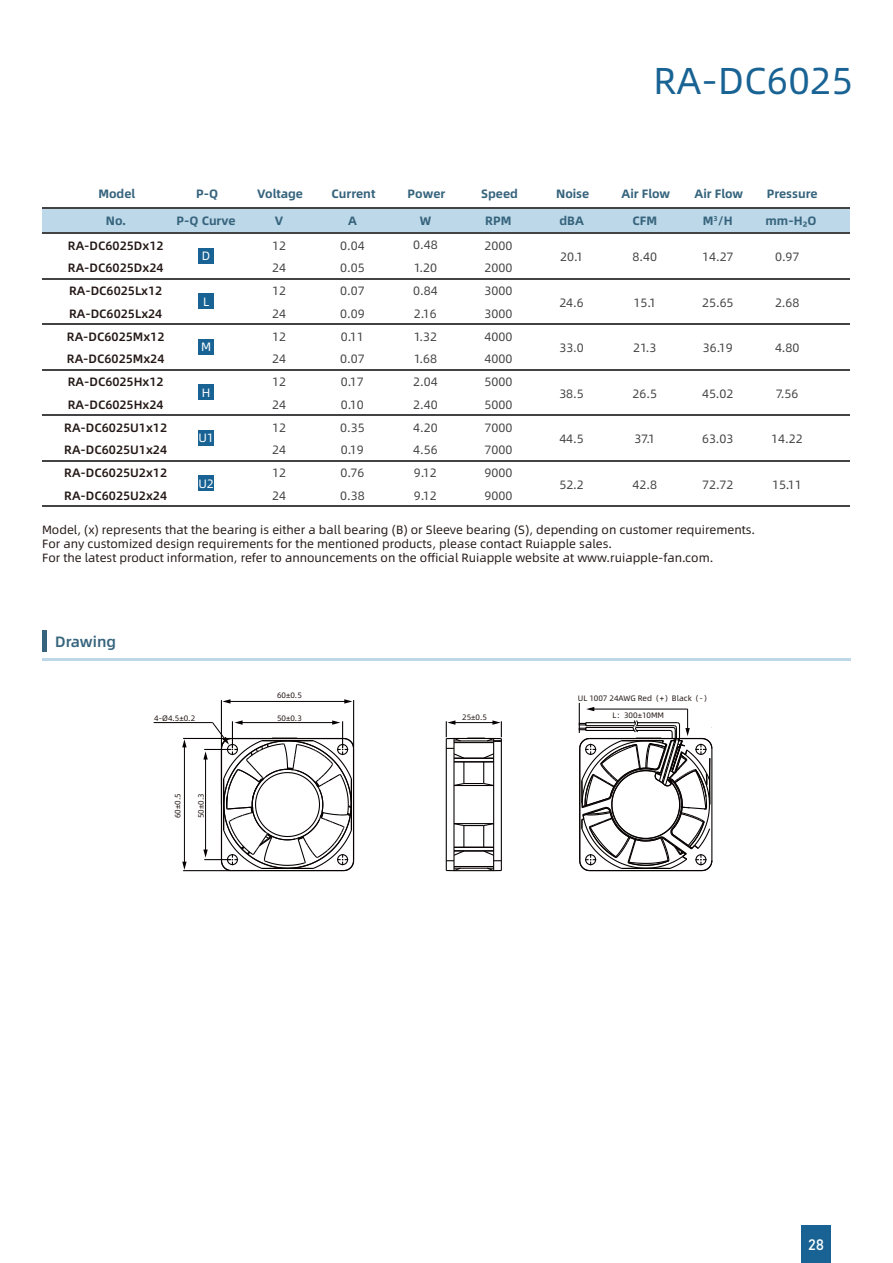
<style>
.page{position:relative;width:893px;height:1263px;background:#fff}
.page>*{position:absolute;margin:0;border:0;box-sizing:border-box;transform-origin:0 0}
.t1{font:37.5px "Alibaba Pu Hui Ti";color:#196394}
.t2{font:500 15px "Alibaba Pu Hui Ti";color:#36647d}
.t3{font:15px "Bahnschrift";color:#fff}
.t4{font:12.15px/22.8px "Alibaba Pu Hui Ti";color:#434244}
.t5{font:500 12.15px "Alibaba Pu Hui Ti";color:#231815}
.t6{font:700 12.15px "Alibaba Pu Hui Ti";color:#36647d}
.t7{font:12.15px "Alibaba Pu Hui Ti";color:#fff}
.t8{font:12px/14.4px "Alibaba Pu Hui Ti";color:#231815}
.t9{font:7.8px "Alibaba Pu Hui Ti";color:#231815}
</style>
<div class="page">
<hr style="left:42px;top:658px;width:808px;height:2px;background:#bdd8e8">
<hr style="left:43px;top:630px;width:4px;height:22px;background:#36647d">
<div style="left:43px;top:208px;width:807px;height:25px;background:#bdd8e8"></div>
<hr style="left:43px;top:208px;width:807px;height:1px;background:#434244">
<hr style="left:43px;top:232px;width:807px;height:2px;background:#434244">
<hr style="left:43px;top:278px;width:807px;height:1px;background:#434244">
<div style="left:198px;top:248px;width:16px;height:16px;background:#196394"></div>
<hr style="left:43px;top:323px;width:807px;height:2px;background:#434244">
<div style="left:198px;top:293px;width:16px;height:16px;background:#196394"></div>
<hr style="left:43px;top:369px;width:807px;height:1px;background:#434244">
<div style="left:198px;top:339px;width:16px;height:16px;background:#196394"></div>
<hr style="left:43px;top:415px;width:807px;height:1px;background:#434244">
<div style="left:198px;top:384px;width:16px;height:16px;background:#196394"></div>
<hr style="left:43px;top:460px;width:807px;height:1px;background:#434244">
<div style="left:198px;top:430px;width:16px;height:16px;background:#196394"></div>
<hr style="left:43px;top:506px;width:807px;height:1px;background:#434244">
<div style="left:198px;top:475px;width:16px;height:16px;background:#196394"></div>
<hr style="left:454px;top:870px;width:40px;height:1px;background:#060001">
<hr style="left:454px;top:868px;width:40px;height:1px;background:#060001">
<hr style="left:454px;top:866px;width:40px;height:1px;background:#060001">
<hr style="left:446px;top:739px;width:1px;height:131px;background:#060001">
<hr style="left:453px;top:738px;width:1px;height:133px;background:#060001">
<hr style="left:493px;top:738px;width:1px;height:133px;background:#060001">
<hr style="left:501px;top:739px;width:1px;height:131px;background:#060001">
<hr style="left:454px;top:742px;width:40px;height:1px;background:#060001">
<svg style="left:446px;top:748px;width:49px;height:39px"></svg>
<svg style="left:446px;top:867px;width:16px;height:5px"></svg>
<svg style="left:486px;top:867px;width:15px;height:5px"></svg>
<svg style="left:446px;top:822px;width:55px;height:39px"></svg>
<svg style="left:446px;top:720px;width:56px;height:22px"></svg>
<hr style="left:221px;top:700px;width:1px;height:47px;background:#060001">
<hr style="left:353px;top:700px;width:1px;height:47px;background:#060001">
<hr style="left:229px;top:701px;width:117px;height:1px;background:#060001">
<svg style="left:222px;top:699px;width:8px;height:5px"></svg>
<svg style="left:344px;top:699px;width:8px;height:5px"></svg>
<hr style="left:183px;top:870px;width:48px;height:1px;background:#060001">
<hr style="left:183px;top:738px;width:47px;height:1px;background:#060001">
<hr style="left:184px;top:746px;width:1px;height:117px;background:#060001">
<svg style="left:182px;top:862px;width:5px;height:8px"></svg>
<svg style="left:182px;top:739px;width:5px;height:8px"></svg>
<hr style="left:154px;top:722px;width:59px;height:1px;background:#060001">
<svg style="left:203px;top:720px;width:152px;height:152px"></svg>
<hr style="left:579px;top:703px;width:1px;height:30px;background:#060001">
<svg style="left:579px;top:707px;width:134px;height:165px"></svg>
<div style="left:801px;top:1225px;width:30px;height:38px;background:#196394"></div>
<h1 class="t1" style="left:653px;top:53px;width:201px">RA-DC6025</h1>
<p class="t6" style="left:98px;top:184px;width:38px">Model</p>
<p class="t6" style="left:196px;top:184px;width:24px">P-Q</p>
<p class="t6" style="left:257px;top:184px;width:47px">Voltage</p>
<p class="t6" style="left:332px;top:184px;width:45px">Current</p>
<p class="t6" style="left:408px;top:184px;width:39px">Power</p>
<p class="t6" style="left:481px;top:184px;width:38px">Speed</p>
<p class="t6" style="left:556px;top:184px;width:35px">Noise</p>
<p class="t6" style="left:621px;top:184px;width:50px">Air Flow</p>
<p class="t6" style="left:695px;top:184px;width:50px">Air Flow</p>
<p class="t6" style="left:767px;top:184px;width:53px">Pressure</p>
<p class="t6" style="left:106px;top:211px;width:22px">No.</p>
<p class="t6" style="left:176px;top:211px;width:61px">P-Q Curve</p>
<p class="t5" style="left:68px;top:236px;width:97px">RA-DC6025Dx12</p>
<p class="t5" style="left:68px;top:259px;width:97px">RA-DC6025Dx24</p>
<p class="t5" style="left:69px;top:281px;width:95px">RA-DC6025Lx12</p>
<p class="t5" style="left:69px;top:304px;width:95px">RA-DC6025Lx24</p>
<p class="t5" style="left:67px;top:327px;width:99px">RA-DC6025Mx12</p>
<p class="t5" style="left:67px;top:350px;width:99px">RA-DC6025Mx24</p>
<p class="t5" style="left:68px;top:372px;width:97px">RA-DC6025Hx12</p>
<p class="t5" style="left:68px;top:395px;width:97px">RA-DC6025Hx24</p>
<p class="t5" style="left:64px;top:418px;width:104px">RA-DC6025U1x12</p>
<p class="t5" style="left:64px;top:441px;width:104px">RA-DC6025U1x24</p>
<p class="t5" style="left:64px;top:463px;width:104px">RA-DC6025U2x12</p>
<p class="t5" style="left:64px;top:486px;width:104px">RA-DC6025U2x24</p>
<p class="t7" style="left:202px;top:247px;width:10px">D</p>
<p class="t7" style="left:203px;top:292px;width:8px">L</p>
<p class="t7" style="left:201px;top:338px;width:12px">M</p>
<p class="t7" style="left:202px;top:383px;width:10px">H</p>
<p class="t7" style="left:198px;top:429px;width:17px">U1</p>
<p class="t7" style="left:198px;top:474px;width:17px">U2</p>
<p class="t6" style="left:275px;top:211px;width:10px">V</p>
<p class="t6" style="left:348px;top:211px;width:10px">A</p>
<p class="t6" style="left:420px;top:211px;width:13px">W</p>
<p class="t6" style="left:485px;top:211px;width:28px">RPM</p>
<p class="t6" style="left:559px;top:211px;width:26px">dBA</p>
<p class="t6" style="left:633px;top:211px;width:26px">CFM</p>
<p class="t6" style="left:703px;top:211px;width:31px">M<sup>3</sup>/H</p>
<p class="t6" style="left:765px;top:211px;width:53px">mm-H₂O</p>
<p class="t4" style="left:272px;top:233px;width:15px">12<br>24</p>
<p class="t4" style="left:340px;top:233px;width:26px">0.04<br>0.05</p>
<p class="t4" style="left:413px;top:233px;width:26px">0.48<br>1.20</p>
<p class="t4" style="left:484px;top:233px;width:29px">2000<br>2000</p>
<p class="t4" style="left:560px;top:245px;width:24px">20.1</p>
<p class="t4" style="left:632px;top:245px;width:26px">8.40</p>
<p class="t4" style="left:702px;top:245px;width:33px">14.27</p>
<p class="t4" style="left:775px;top:245px;width:26px">0.97</p>
<p class="t4" style="left:272px;top:279px;width:15px">12<br>24</p>
<p class="t4" style="left:340px;top:279px;width:26px">0.07<br>0.09</p>
<p class="t4" style="left:413px;top:279px;width:26px">0.84<br>2.16</p>
<p class="t4" style="left:484px;top:279px;width:29px">3000<br>3000</p>
<p class="t4" style="left:559px;top:290px;width:26px">24.6</p>
<p class="t4" style="left:633px;top:290px;width:24px">15.1</p>
<p class="t4" style="left:702px;top:290px;width:33px">25.65</p>
<p class="t4" style="left:775px;top:290px;width:26px">2.68</p>
<p class="t4" style="left:272px;top:324px;width:15px">12<br>24</p>
<p class="t4" style="left:340px;top:324px;width:26px">0.11<br>0.07</p>
<p class="t4" style="left:414px;top:324px;width:25px">1.32<br>1.68</p>
<p class="t4" style="left:484px;top:324px;width:29px">4000<br>4000</p>
<p class="t4" style="left:559px;top:336px;width:26px">33.0</p>
<p class="t4" style="left:633px;top:336px;width:25px">21.3</p>
<p class="t4" style="left:703px;top:336px;width:31px">36.19</p>
<p class="t4" style="left:775px;top:336px;width:26px">4.80</p>
<p class="t4" style="left:272px;top:370px;width:15px">12<br>24</p>
<p class="t4" style="left:341px;top:370px;width:24px">0.17<br>0.10</p>
<p class="t4" style="left:413px;top:370px;width:26px">2.04<br>2.40</p>
<p class="t4" style="left:484px;top:370px;width:29px">5000<br>5000</p>
<p class="t4" style="left:559px;top:381px;width:26px">38.5</p>
<p class="t4" style="left:632px;top:381px;width:26px">26.5</p>
<p class="t4" style="left:702px;top:381px;width:33px">45.02</p>
<p class="t4" style="left:776px;top:381px;width:24px">7.56</p>
<p class="t4" style="left:272px;top:415px;width:15px">12<br>24</p>
<p class="t4" style="left:340px;top:415px;width:26px">0.35<br>0.19</p>
<p class="t4" style="left:413px;top:415px;width:26px">4.20<br>4.56</p>
<p class="t4" style="left:484px;top:415px;width:29px">7000<br>7000</p>
<p class="t4" style="left:559px;top:427px;width:26px">44.5</p>
<p class="t4" style="left:634px;top:427px;width:22px">37.1</p>
<p class="t4" style="left:702px;top:427px;width:33px">63.03</p>
<p class="t4" style="left:771px;top:427px;width:33px">14.22</p>
<p class="t4" style="left:272px;top:461px;width:15px">12<br>24</p>
<p class="t4" style="left:340px;top:461px;width:26px">0.76<br>0.38</p>
<p class="t4" style="left:414px;top:461px;width:24px">9.12<br>9.12</p>
<p class="t4" style="left:484px;top:461px;width:29px">9000<br>9000</p>
<p class="t4" style="left:559px;top:472px;width:26px">52.2</p>
<p class="t4" style="left:632px;top:472px;width:26px">42.8</p>
<p class="t4" style="left:702px;top:472px;width:33px">72.72</p>
<p class="t4" style="left:772px;top:472px;width:31px">15.11</p>
<p class="t8" style="left:42px;top:521px;width:715px">Model, (x) represents that the bearing is either a ball bearing (B) or Sleeve bearing (S), depending on customer requirements.<br>For any customized design requirements for the mentioned products, please contact Ruiapple sales.<br>For the latest product information, refer to announcements on the official Ruiapple website at www.ruiapple-fan.com.</p>
<p class="t2" style="left:55px;top:630px;width:63px">Drawing</p>
<p class="t9" style="left:277px;top:689px;width:26px">60±0.5</p>
<p class="t9" style="left:277px;top:713px;width:26px">50±0.3</p>
<p class="t9" style="left:154px;top:712px;width:43px">4-Ø4.5±0.2</p>
<p class="t9" style="left:462px;top:711px;width:26px">25±0.5</p>
<p class="t9" style="left:172px;top:818px;width:26px;rotate:-90deg">60±0.5</p>
<p class="t9" style="left:195px;top:818px;width:26px;rotate:-90deg">50±0.3</p>
<p class="t9" style="left:578px;top:692px;width:134px">UL 1007 24AWG Red（+）Black（-）</p>
<p class="t9" style="left:612px;top:710px;width:53px">L：300±10MM</p>
<p class="t3" style="left:808px;top:1233px;width:18px">28</p>
</div>
